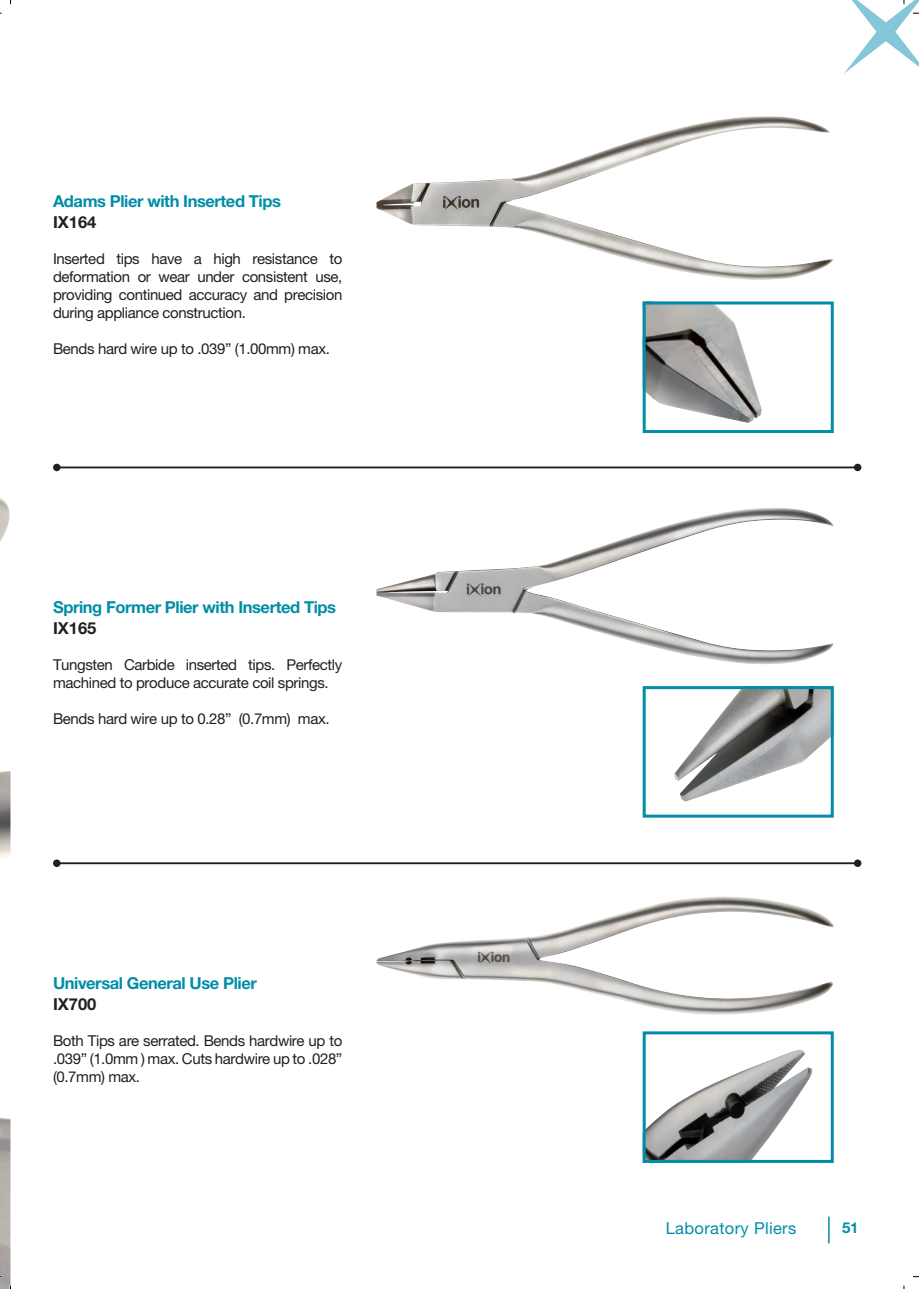
<style>
.page{position:relative;width:919px;height:1289px;background:#fff}
.page>*{position:absolute;margin:0;border:0;box-sizing:border-box;transform-origin:0 0}
.t1{font:700 16.5px "Helvetica Neue LT Pro";letter-spacing:-.025em;color:#008da8}
.t2{font:16.5px "Helvetica Neue LT Pro";letter-spacing:.02em;color:#008da8}
.t3{font:700 16.5px "Helvetica Neue LT Pro";color:#231f20}
.t4{font:16.5px "Gotham";letter-spacing:.02em;color:#008da8}
.t5{font:15px/18px "Helvetica Neue LT Pro";letter-spacing:-.025em;color:#231f20;text-align:justify}
.t6{font:700 15px "Helvetica Neue LT Pro";color:#008da8}
</style>
<div class="page">
<svg style="left:828px;top:1216px;width:1px;height:27px"></svg>
<img style="left:646px;top:305px;width:116px;height:118px">
<div style="left:642px;top:301px;width:191px;height:132px;border:3px solid #008da8"></div>
<img style="left:376px;top:116px;width:457px;height:164px">
<img style="left:674px;top:690px;width:155px;height:111px">
<div style="left:642px;top:686px;width:191px;height:131px;border:3px solid #008da8"></div>
<img style="left:376px;top:508px;width:457px;height:156px">
<img style="left:646px;top:1049px;width:166px;height:109px">
<div style="left:642px;top:1031px;width:191px;height:131px;border:3px solid #008da8"></div>
<img style="left:376px;top:896px;width:457px;height:118px">
<img style="left:0;top:498px;width:11px;height:790px">
<hr style="left:57px;top:862px;width:800px;height:2px;background:#231f20">
<div style="left:53px;top:859px;width:8px;height:8px;background:#231f20;border-radius:50%"></div>
<svg style="left:853px;top:859px;width:8px;height:8px"></svg>
<hr style="left:57px;top:466px;width:800px;height:2px;background:#231f20">
<div style="left:53px;top:463px;width:8px;height:8px;background:#231f20;border-radius:50%"></div>
<svg style="left:853px;top:463px;width:8px;height:8px"></svg>
<svg style="left:844px;top:0;width:75px;height:74px"></svg>
<p class="t1" style="left:53px;top:191px;width:229px">Adams Plier with Inserted Tips</p>
<p class="t3" style="left:53px;top:212px;width:45px">IX164</p>
<p class="t5" style="left:53px;top:249px;width:291px">Inserted tips have a high resistance to deformation or wear under consistent use, providing continued accuracy and precision during appliance construction.</p>
<p class="t5" style="left:53px;top:339px;width:278px">Bends hard wire up to .039” (1.00mm) max.</p>
<p class="t1" style="left:53px;top:596px;width:284px">Spring Former Plier with Inserted Tips</p>
<p class="t3" style="left:53px;top:617px;width:45px">IX165</p>
<p class="t5" style="left:53px;top:655px;width:291px">Tungsten Carbide inserted tips. Perfectly machined to produce accurate coil springs.</p>
<p class="t5" style="left:53px;top:709px;width:278px">Bends hard wire up to 0.28” (0.7mm) max.</p>
<p class="t1" style="left:53px;top:972px;width:205px">Universal General Use Plier</p>
<p class="t3" style="left:53px;top:993px;width:45px">IX700</p>
<p class="t5" style="left:53px;top:1031px;width:291px">Both Tips are serrated. Bends hardwire up to .039” (1.0mm ) max. Cuts hardwire up to .028” (0.7mm) max.</p>
<p class="t2" style="left:665px;top:1217px;width:132px">Laboratory Pliers</p>
<p class="t4" style="left:697px;top:1219px;width:105px">rbse vice.eu</p>
<p class="t6" style="left:842px;top:1218px;width:18px">51</p>
</div>
